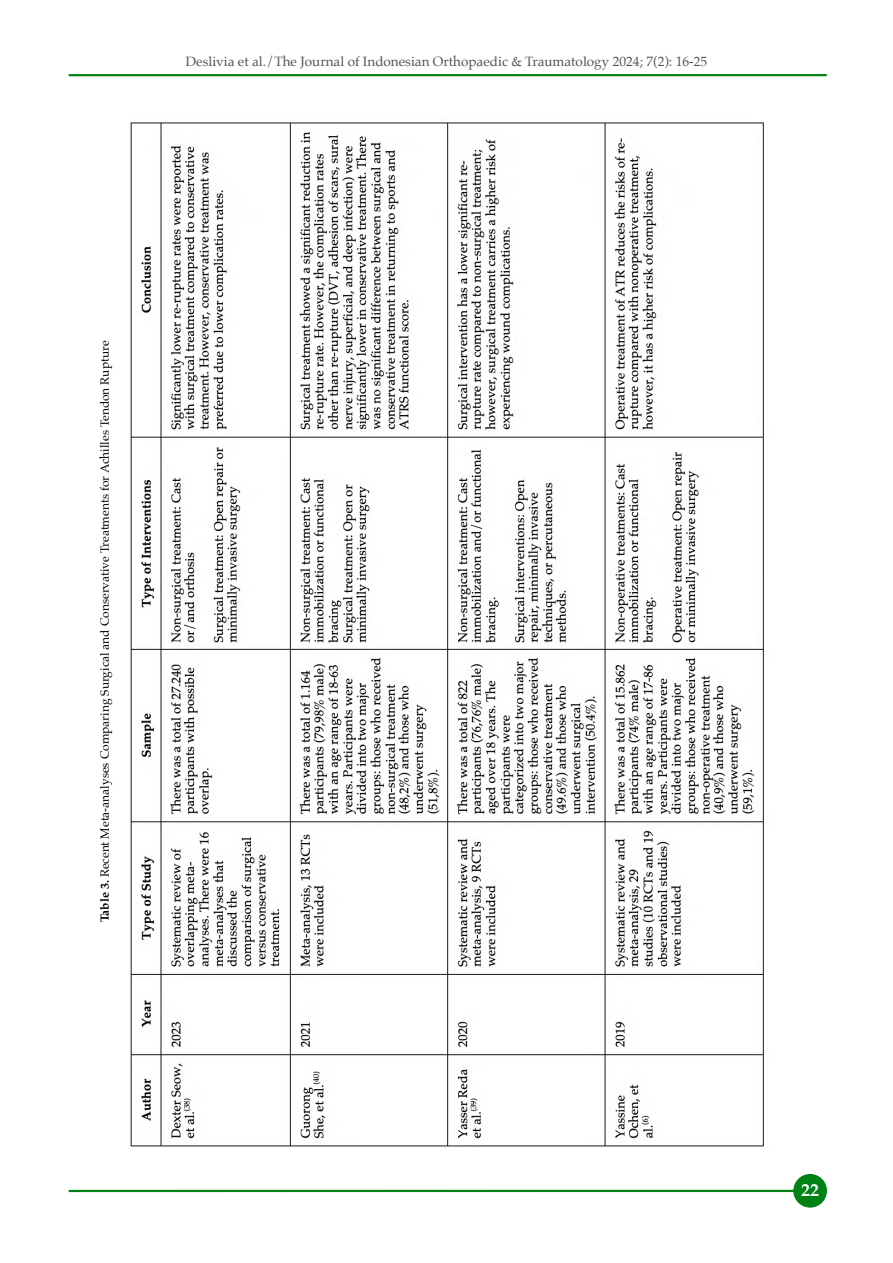
<style>
.page{position:relative;width:893px;height:1263px;background:#fff}
.page>*{position:absolute;margin:0;border:0;box-sizing:border-box;transform-origin:0 0}
.t1{font:700 18px "Palatino";color:#fff}
.t2{font:13.5px "Palatino";color:#535353}
.t3{font:12px "Palatino";color:#000}
.s1{font-weight:700}
</style>
<div class="page">
<hr style="left:70px;top:1190px;width:726px;height:2px;background:#008215">
<hr style="left:70px;top:74px;width:756px;height:2px;background:#008215">
<div style="left:793px;top:1174px;width:34px;height:33px;background:#008215;border:2px solid #008215;border-radius:50%"></div>
<img style="left:130px;top:122px;width:634px;height:1025px">
<p class="t2" style="left:186px;top:55px;width:523px">Deslivia et al./The Journal of Indonesian Orthopaedic &amp; Traumatology 2024; 7(2): 16-25</p>
<p class="t3" style="left:99px;top:922px;width:583px;rotate:-90deg"><span class="s1">Table 3.</span> Recent Meta-analyses Comparing Surgical and Conservative Treatments for Achilles Tendon Rupture</p>
<h1 class="t1" style="left:801px;top:1182px;width:19px">22</h1>
</div>
